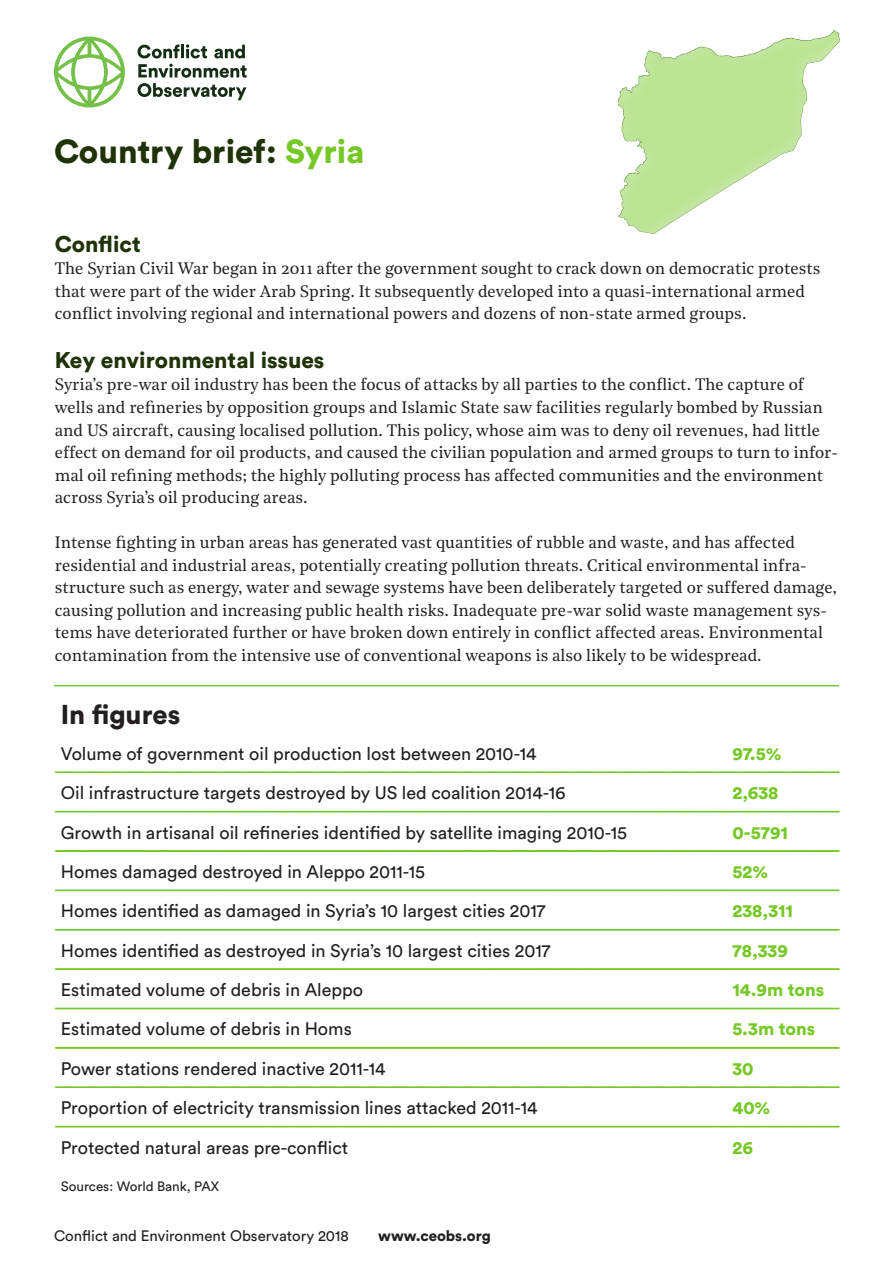
<style>
.page{position:relative;width:893px;height:1263px;background:#fff}
.page>*{position:absolute;margin:0;border:0;box-sizing:border-box;transform-origin:0 0}
.t1{font:900 33px "Circular Std";color:#1f3307}
.t2{font:900 27px "Circular Std";color:#231f20}
.t3{font:900 22.5px "Circular Std";color:#1f3307}
.t4{font:18px "Circular Std";color:#231f20}
.t5{font:900 18px "Circular Std";color:#76c827}
.Noe_body{font:16.5px/22.5px "Noe Text";color:#231f20}
.t6{font:15px "Circular Std";color:#231f20}
.t7{font:900 15px "Circular Std";color:#231f20}
.t8{font:13.5px "Circular Std";color:#231f20}
.s1{color:#76c827}
</style>
<div class="page">
<svg style="left:55px;top:771px;width:785px;height:2px;background:#8fd24f"></svg>
<svg style="left:55px;top:811px;width:785px;height:2px;background:#95d458"></svg>
<svg style="left:55px;top:850px;width:785px;height:2px;background:#79c92d"></svg>
<svg style="left:55px;top:889px;width:785px;height:2px;background:#9ad660"></svg>
<svg style="left:55px;top:929px;width:785px;height:2px;background:#8ad048"></svg>
<svg style="left:55px;top:968px;width:785px;height:2px;background:#82cc3a"></svg>
<svg style="left:55px;top:1007px;width:785px;height:2px;background:#a4da71"></svg>
<svg style="left:55px;top:1047px;width:785px;height:2px;background:#80cb37"></svg>
<svg style="left:55px;top:1086px;width:785px;height:2px;background:#8dd14c"></svg>
<svg style="left:55px;top:1125px;width:785px;height:3px;background:#b2e086"></svg>
<hr style="left:54px;top:685px;width:785px;height:1px;background:#76c827">
<div style="left:616px;top:28px;width:224px;height:207px;background:#76c827;opacity:.5"></div>
<svg style="left:54px;top:37px;width:71px;height:70px"></svg>
<svg style="left:138px;top:44px;width:109px;height:56px"></svg>
<p class="t1" style="left:54px;top:129px;width:312px">Country brief: <span class="s1">Syria</span></p>
<p class="t3" style="left:55px;top:229px;width:87px">Conflict</p>
<p class="Noe_body" style="left:55px;top:256px;width:767px">The Syrian Civil War began in 2011 after the government sought to crack down on democratic protests that were part of the wider Arab Spring. It subsequently developed into a quasi-international armed conflict involving regional and international powers and dozens of non-state armed groups.</p>
<p class="t3" style="left:55px;top:345px;width:271px">Key environmental issues</p>
<p class="Noe_body" style="left:55px;top:372px;width:785px">Syria’s pre-war oil industry has been the focus of attacks by all parties to the conflict. The capture of wells and refineries by opposition groups and Islamic State saw facilities regularly bombed by Russian and US aircraft, causing localised pollution. This policy, whose aim was to deny oil revenues, had little effect on demand for oil products, and caused the civilian population and armed groups to turn to infor&shy;mal oil refining methods; the highly polluting process has affected communities and the environment across Syria’s oil producing areas.</p>
<p class="Noe_body" style="left:55px;top:530px;width:784px">Intense fighting in urban areas has generated vast quantities of rubble and waste, and has affected residential and industrial areas, potentially creating pollution threats. Critical environmental infra&shy;structure such as energy, water and sewage systems have been deliberately targeted or suffered damage, causing pollution and increasing public health risks. Inadequate pre-war solid waste management sys&shy;tems have deteriorated further or have broken down entirely in conflict affected areas. Environmental contamination from the intensive use of conventional weapons is also likely to be widespread.</p>
<p class="t2" style="left:61px;top:697px;width:121px">In figures</p>
<p class="t4" style="left:61px;top:743px;width:477px">Volume of government oil production lost between 2010-14</p>
<p class="t5" style="left:732px;top:741px;width:50px">97.5%</p>
<p class="t4" style="left:61px;top:782px;width:506px">Oil infrastructure targets destroyed by US led coalition 2014-16</p>
<p class="t5" style="left:732px;top:781px;width:48px">2,638</p>
<p class="t4" style="left:61px;top:821px;width:568px">Growth in artisanal oil refineries identified by satellite imaging 2010-15</p>
<p class="t5" style="left:732px;top:820px;width:57px">0-5791</p>
<p class="t4" style="left:61px;top:861px;width:366px">Homes damaged destroyed in Aleppo 2011-15</p>
<p class="t5" style="left:732px;top:860px;width:37px">52%</p>
<p class="t4" style="left:61px;top:900px;width:486px">Homes identified as damaged in Syria’s 10 largest cities 2017</p>
<p class="t5" style="left:732px;top:899px;width:62px">238,311</p>
<p class="t4" style="left:61px;top:939px;width:491px">Homes identified as destroyed in Syria’s 10 largest cities 2017</p>
<p class="t5" style="left:732px;top:938px;width:57px">78,339</p>
<p class="t4" style="left:61px;top:979px;width:304px">Estimated volume of debris in Aleppo</p>
<p class="t5" style="left:732px;top:978px;width:93px">14.9m tons</p>
<p class="t4" style="left:61px;top:1018px;width:292px">Estimated volume of debris in Homs</p>
<p class="t5" style="left:732px;top:1017px;width:84px">5.3m tons</p>
<p class="t4" style="left:61px;top:1057px;width:326px">Power stations rendered inactive 2011-14</p>
<p class="t5" style="left:732px;top:1056px;width:23px">30</p>
<p class="t4" style="left:61px;top:1097px;width:478px">Proportion of electricity transmission lines attacked 2011-14</p>
<p class="t5" style="left:732px;top:1096px;width:39px">40%</p>
<p class="t4" style="left:61px;top:1136px;width:289px">Protected natural areas pre-conflict</p>
<p class="t5" style="left:732px;top:1135px;width:22px">26</p>
<p class="t8" style="left:61px;top:1178px;width:160px">Sources: World Bank, PAX</p>
<p class="t6" style="left:54px;top:1227px;width:296px">Conflict and Environment Observatory 2018</p>
<p class="t7" style="left:378px;top:1226px;width:114px">www.ceobs.org</p>
</div>
